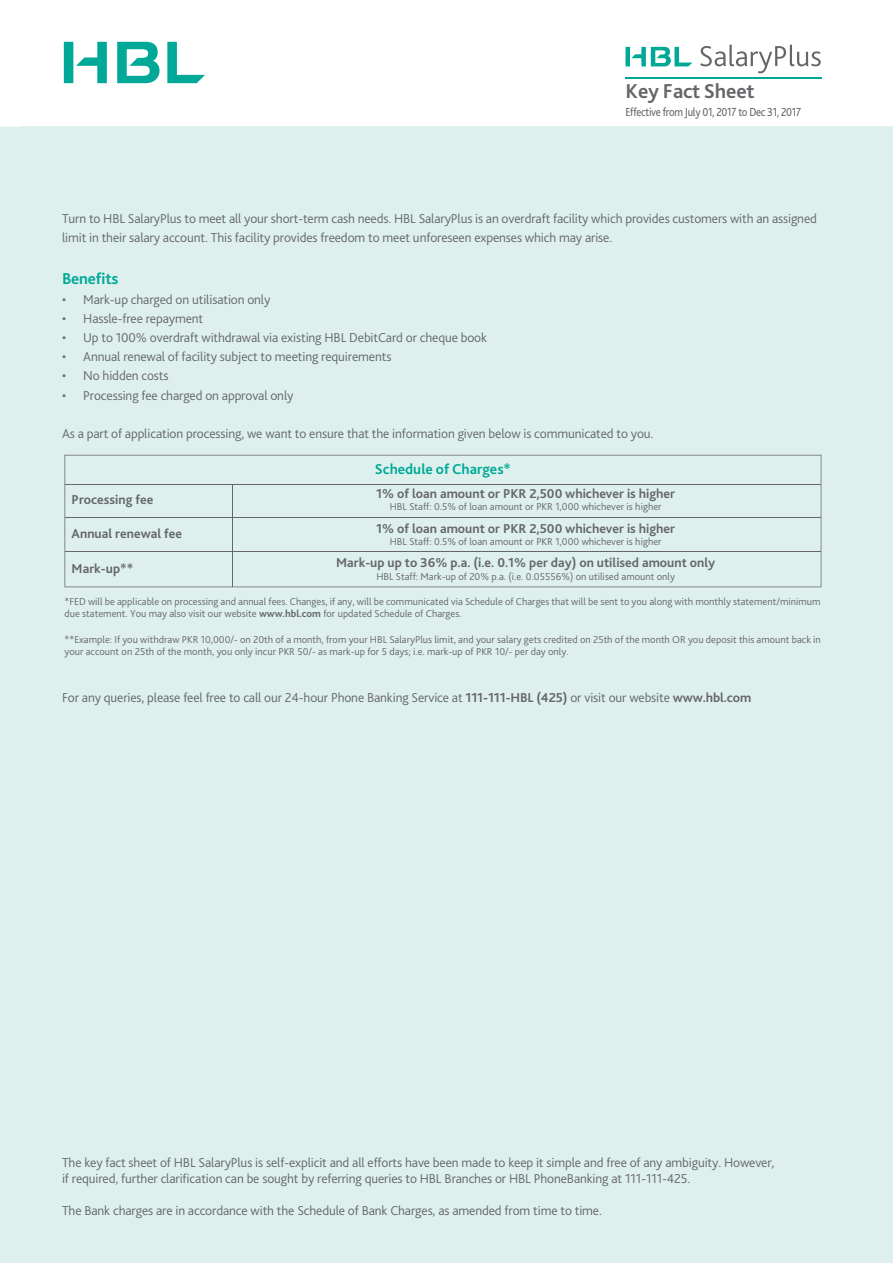
<style>
.page{position:relative;width:893px;height:1263px;background:#fff}
.page>*{position:absolute;margin:0;border:0;box-sizing:border-box;transform-origin:0 0}
.t1{font:700 21px "Bliss 2";letter-spacing:-.015em;color:#656669}
.t2{font:700 16.5px "Bliss 2";letter-spacing:-.01em;color:#00a997}
.t3{font:700 15px "Bliss 2";color:#00a997}
.t4{font:300 13.5px/16.2px "Bliss 2";letter-spacing:-.01em;color:#656669}
.t5{font:700 13.5px "Bliss 2";color:#656669}
.t6{font:12.15px "Bliss 2";letter-spacing:-.025em;color:#656669;scale:.87 1}
.t7{font:300 10.5px/12.6px "Bliss 2";color:#656669}
.s1{font-weight:700}
</style>
<div class="page">
<div style="left:0;top:127px;width:21px;height:1136px;background:#ddf0ed"></div>
<div style="left:21px;top:127px;width:872px;height:1136px;background:#ddf0ed"></div>
<svg style="left:64px;top:42px;width:141px;height:41px"></svg>
<svg style="left:64px;top:455px;width:757px;height:132px"></svg>
<hr style="left:232px;top:484px;width:1px;height:103px;background:#656669">
<hr style="left:65px;top:484px;width:755px;height:1px;background:#656669">
<hr style="left:65px;top:517px;width:755px;height:1px;background:#656669">
<hr style="left:65px;top:552px;width:755px;height:1px;background:#656669">
<svg style="left:625px;top:47px;width:67px;height:19px"></svg>
<hr style="left:625px;top:77px;width:197px;height:2px;background:#00a997">
<svg style="left:700px;top:45px;width:121px;height:28px"></svg>
<h1 class="t1" style="left:625px;top:78px;width:131px">Key Fact Sheet</h1>
<p class="t6" style="left:625px;top:104px;width:204px">Effective from July 01, 2017 to Dec 31, 2017</p>
<p class="t4" style="left:62px;top:209px;width:756px;line-height:19.2px">Turn to HBL SalaryPlus to meet all your short-term cash needs. HBL SalaryPlus is an overdraft facility which provides customers with an assigned limit in their salary account. This facility provides freedom to meet unforeseen expenses which may arise.</p>
<p class="t2" style="left:62px;top:269px;width:58px">Benefits</p>
<p class="t4" style="left:62px;top:291px;width:210px">• Mark-up charged on utilisation only</p>
<p class="t4" style="left:62px;top:310px;width:143px">• Hassle-free repayment</p>
<p class="t4" style="left:62px;top:329px;width:427px">• Up to 100% overdraft withdrawal via existing HBL DebitCard or cheque book</p>
<p class="t4" style="left:62px;top:348px;width:331px">• Annual renewal of facility subject to meeting requirements</p>
<p class="t4" style="left:62px;top:368px;width:108px">• No hidden costs</p>
<p class="t4" style="left:62px;top:387px;width:233px">• Processing fee charged on approval only</p>
<p class="t4" style="left:62px;top:425px;width:593px">As a part of application processing, we want to ensure that the information given below is communicated to you.</p>
<p class="t3" style="left:375px;top:459px;width:137px">Schedule of Charges*</p>
<p class="t5" style="left:376px;top:485px;width:300px">1% of loan amount or PKR 2,500 whichever is higher</p>
<p class="t7" style="left:390px;top:500px;width:273px">HBL Staff: 0.5% of loan amount or PKR 1,000 whichever is higher</p>
<p class="t5" style="left:376px;top:520px;width:300px">1% of loan amount or PKR 2,500 whichever is higher</p>
<p class="t7" style="left:390px;top:535px;width:273px">HBL Staff: 0.5% of loan amount or PKR 1,000 whichever is higher</p>
<p class="t5" style="left:336px;top:554px;width:381px">Mark-up up to 36% p.a. (i.e. 0.1% per day) on utilised amount only</p>
<p class="t7" style="left:376px;top:570px;width:300px">HBL Staff: Mark-up of 20% p.a. (i.e. 0.05556%) on utilised amount only</p>
<p class="t7" style="left:64px;top:595px;width:758px">*FED will be applicable on processing and annual fees. Changes, if any, will be communicated via Schedule of Charges that will be sent to you along with monthly statement/minimum due statement. You may also visit our website <span class="s1">www.hbl.com</span> for updated Schedule of Charges.</p>
<p class="t7" style="left:64px;top:632px;width:758px">**Example: If you withdraw PKR 10,000/- on 20th of a month, from your HBL SalaryPlus limit, and your salary gets credited on 25th of the month OR you deposit this amount back in your account on 25th of the month, you only incur PKR 50/- as mark-up for 5 days; i.e. mark-up of PKR 10/- per day only.</p>
<p class="t5" style="left:72px;top:491px;width:83px">Processing fee</p>
<p class="t5" style="left:72px;top:525px;width:112px">Annual renewal fee</p>
<p class="t5" style="left:72px;top:560px;width:63px">Mark-up**</p>
<p class="t4" style="left:62px;top:689px;width:691px">For any queries, please feel free to call our 24-hour Phone Banking Service at <span class="s1">111-111-HBL (425)</span> or visit our website <span class="s1">www.hbl.com</span></p>
<p class="t4" style="left:62px;top:1154px;width:714px">The key fact sheet of HBL SalaryPlus is self-explicit and all efforts have been made to keep it simple and free of any ambiguity. However, if required, further clarification can be sought by referring queries to HBL Branches or HBL PhoneBanking at 111-111-425.</p>
<p class="t4" style="left:62px;top:1202px;width:541px">The Bank charges are in accordance with the Schedule of Bank Charges, as amended from time to time.</p>
</div>
